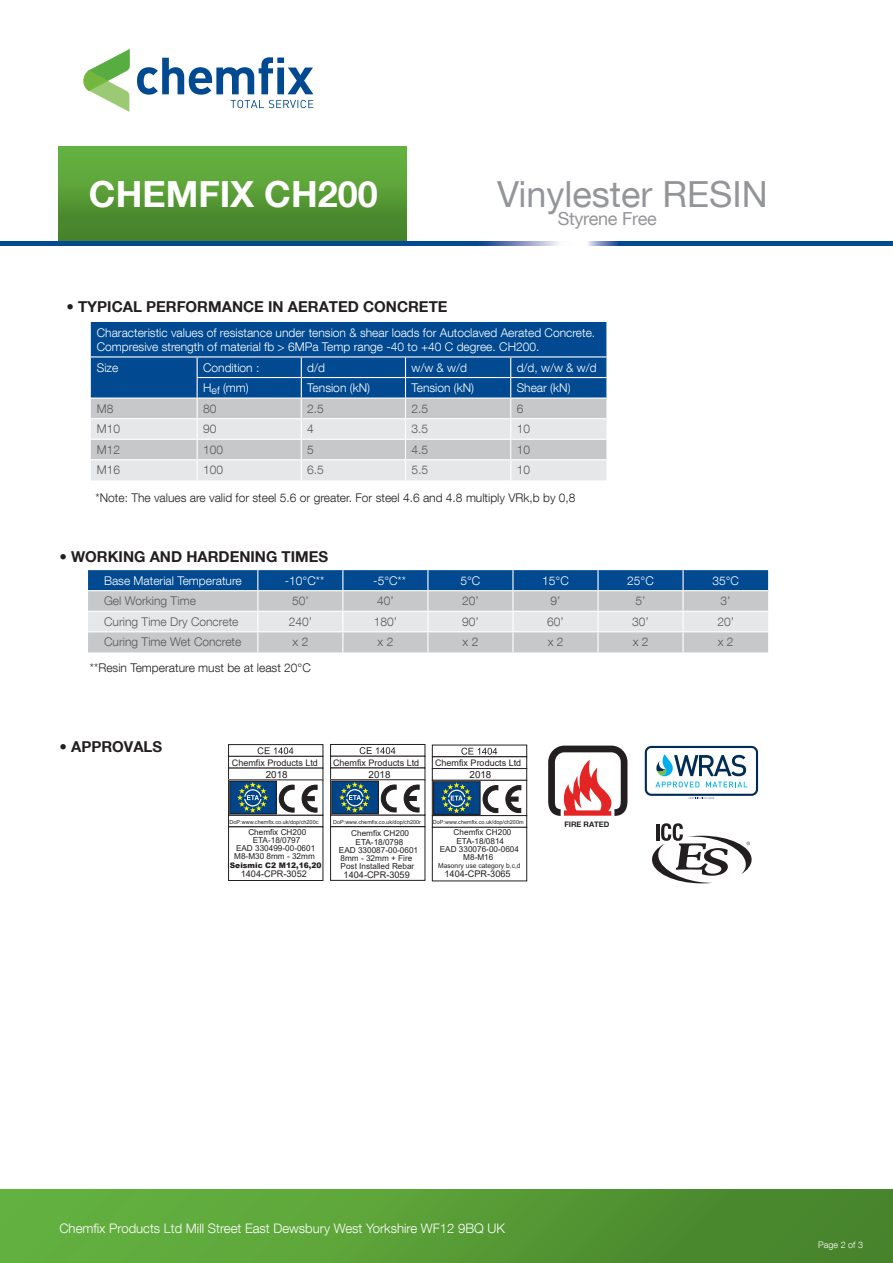
<style>
.page{position:relative;width:893px;height:1263px;background:#fff}
.page>*{position:absolute;margin:0;border:0;box-sizing:border-box;transform-origin:0 0}
.t1{font:36px "Helvetica Neue LT Com";color:#939598}
.t2{font:700 36px "Helvetica Neue LT Com";color:#fff}
.t3{font:18px "Helvetica Neue LT Com";letter-spacing:-.02em;color:#939598}
.t4{font:700 15px "Helvetica Neue LT Com";color:#231f20}
.t5{font:300 13.05px "Helvetica Neue LT Com";color:#fff}
.t6{font:300 12px/14.4px "Helvetica Neue LT Com";color:#fff}
.t7{font:300 12px "Helvetica Neue LT Com";color:#57585a}
.t8{font:300 12px "Helvetica Neue LT Com";color:#231f20}
.t9{font:9.9px "Arial";color:#231f20}
.t10{font:9.15px "Arial";color:#231f20}
.t11{font:9px "Arial";color:#231f20}
.t12{font:300 9px "Helvetica Neue LT Com";color:#fff}
.t13{font:8.25px/8.2px "Arial";color:#231f20;text-align:center}
.t14{font:900 7.65px "Arial";color:#231f20}
.t15{font:700 7.5px "Helvetica Neue LT Com";color:#231f20}
.t16{font:6.75px "Arial";color:#231f20}
.t17{font:5.55px "Arial";color:#231f20}
</style>
<div class="page">
<div style="left:0;top:1190px;width:893px;height:73px;background:linear-gradient(to right,#67b642,#46812a)"></div>
<svg style="left:88px;top:570px;width:680px;height:82px;background:#a0b3c5"></svg>
<hr style="left:513px;top:631px;width:85px;height:1px;background:#fff">
<hr style="left:512px;top:632px;width:2px;height:20px;background:#fff">
<hr style="left:598px;top:631px;width:85px;height:1px;background:#fff">
<hr style="left:597px;top:632px;width:2px;height:20px;background:#fff">
<hr style="left:683px;top:631px;width:85px;height:1px;background:#fff">
<hr style="left:682px;top:632px;width:2px;height:20px;background:#fff">
<div style="left:58px;top:146px;width:348px;height:95px;background:linear-gradient(to bottom,#68b843,#457f29)"></div>
<svg style="left:429px;top:241px;width:190px;height:5px"></svg>
<div style="left:619px;top:241px;width:274px;height:5px;background:#014990"></div>
<div style="left:0;top:241px;width:429px;height:5px;background:#014990"></div>
<svg style="left:83px;top:50px;width:46px;height:62px"></svg>
<svg style="left:137px;top:57px;width:176px;height:51px"></svg>
<svg style="left:548px;top:746px;width:79px;height:70px"></svg>
<svg style="left:644px;top:745px;width:115px;height:54px"></svg>
<div style="left:228px;top:744px;width:95px;height:13px;border:1px solid #231f20"></div>
<div style="left:228px;top:756px;width:95px;height:12px;border:1px solid #231f20"></div>
<div style="left:228px;top:815px;width:95px;height:12px;border:1px solid #231f20"></div>
<div style="left:228px;top:826px;width:95px;height:55px;border:1px solid #231f20"></div>
<svg style="left:302px;top:785px;width:15px;height:27px"></svg>
<svg style="left:279px;top:785px;width:15px;height:27px"></svg>
<div style="left:230px;top:781px;width:46px;height:33px;background:#014487"></div>
<div style="left:229px;top:781px;width:48px;height:33px;border:1px solid #231f20"></div>
<svg style="left:237px;top:782px;width:31px;height:31px"></svg>
<svg style="left:258px;top:747px;width:35px;height:7px"></svg>
<div style="left:330px;top:744px;width:95px;height:12px;border:1px solid #231f20"></div>
<div style="left:330px;top:756px;width:95px;height:12px;border:1px solid #231f20"></div>
<div style="left:330px;top:815px;width:95px;height:12px;border:1px solid #231f20"></div>
<div style="left:330px;top:779px;width:95px;height:36px;border:1px solid #231f20"></div>
<div style="left:330px;top:826px;width:95px;height:55px;border:1px solid #231f20"></div>
<svg style="left:404px;top:785px;width:15px;height:27px"></svg>
<svg style="left:381px;top:785px;width:15px;height:27px"></svg>
<div style="left:332px;top:781px;width:46px;height:33px;background:#014487"></div>
<div style="left:331px;top:780px;width:48px;height:34px;border:1px solid #231f20"></div>
<svg style="left:339px;top:782px;width:31px;height:31px"></svg>
<svg style="left:360px;top:747px;width:35px;height:7px"></svg>
<div style="left:432px;top:756px;width:95px;height:13px;border:1px solid #231f20"></div>
<div style="left:432px;top:768px;width:95px;height:13px;border:1px solid #231f20"></div>
<div style="left:432px;top:780px;width:95px;height:36px;border:1px solid #231f20"></div>
<div style="left:432px;top:827px;width:95px;height:54px;border:1px solid #231f20"></div>
<svg style="left:506px;top:779px;width:20px;height:34px"></svg>
<svg style="left:483px;top:785px;width:15px;height:28px"></svg>
<div style="left:433px;top:782px;width:47px;height:32px;background:#014487"></div>
<div style="left:433px;top:781px;width:48px;height:34px;border:1px solid #231f20"></div>
<svg style="left:441px;top:782px;width:31px;height:31px"></svg>
<svg style="left:461px;top:748px;width:36px;height:7px"></svg>
<svg style="left:652px;top:823px;width:100px;height:60px"></svg>
<svg style="left:91px;top:322px;width:515px;height:158px;background:#7697b9"></svg>
<h1 class="t2" style="left:89px;top:171px;width:290px">CHEMFIX CH200</h1>
<h1 class="t1" style="left:497px;top:171px;width:272px">Vinylester RESIN</h1>
<h2 class="t3" style="left:558px;top:207px;width:100px">Styrene Free</h2>
<p class="t4" style="left:66px;top:297px;width:383px">• TYPICAL PERFORMANCE IN AERATED CONCRETE</p>
<p class="t6" style="left:97px;top:325px;width:500px">Characteristic values of resistance under tension &amp; shear loads for Autoclaved Aerated Concrete.<br>Compresive strength of material fb &gt; 6MPa Temp range -40 to +40 C degree. CH200.</p>
<p class="t6" style="left:97px;top:360px;width:23px">Size</p>
<p class="t6" style="left:203px;top:360px;width:58px">Condition :</p>
<p class="t6" style="left:307px;top:360px;width:19px">d/d</p>
<p class="t6" style="left:411px;top:360px;width:57px">w/w &amp; w/d</p>
<p class="t6" style="left:517px;top:360px;width:82px">d/d, w/w &amp; w/d</p>
<p class="t6" style="left:203px;top:380px;width:47px">H<sub>ef</sub> (mm)</p>
<p class="t6" style="left:307px;top:380px;width:64px">Tension (kN)</p>
<p class="t6" style="left:411px;top:380px;width:64px">Tension (kN)</p>
<p class="t6" style="left:517px;top:380px;width:55px">Shear (kN)</p>
<p class="t7" style="left:97px;top:401px;width:18px">M8</p>
<p class="t7" style="left:203px;top:401px;width:15px">80</p>
<p class="t7" style="left:307px;top:401px;width:18px">2.5</p>
<p class="t7" style="left:411px;top:401px;width:18px">2.5</p>
<p class="t7" style="left:517px;top:401px;width:8px">6</p>
<p class="t7" style="left:97px;top:422px;width:25px">M10</p>
<p class="t7" style="left:203px;top:422px;width:15px">90</p>
<p class="t7" style="left:307px;top:422px;width:8px">4</p>
<p class="t7" style="left:411px;top:422px;width:18px">3.5</p>
<p class="t7" style="left:517px;top:422px;width:15px">10</p>
<p class="t7" style="left:97px;top:442px;width:25px">M12</p>
<p class="t7" style="left:203px;top:442px;width:22px">100</p>
<p class="t7" style="left:307px;top:442px;width:8px">5</p>
<p class="t7" style="left:411px;top:442px;width:18px">4.5</p>
<p class="t7" style="left:517px;top:442px;width:15px">10</p>
<p class="t7" style="left:97px;top:463px;width:25px">M16</p>
<p class="t7" style="left:203px;top:463px;width:22px">100</p>
<p class="t7" style="left:307px;top:463px;width:18px">6.5</p>
<p class="t7" style="left:411px;top:463px;width:18px">5.5</p>
<p class="t7" style="left:517px;top:463px;width:15px">10</p>
<p class="t8" style="left:96px;top:491px;width:481px">*Note: The values are valid for steel 5.6 or greater. For steel 4.6 and 4.8 multiply VRk,b by 0,8</p>
<p class="t4" style="left:59px;top:547px;width:270px">• WORKING AND HARDENING TIMES</p>
<p class="t6" style="left:104px;top:573px;width:139px">Base Material Temperature</p>
<p class="t6" style="left:285px;top:573px;width:41px">-10°C**</p>
<p class="t6" style="left:373px;top:573px;width:34px">-5°C**</p>
<p class="t6" style="left:460px;top:573px;width:21px">5°C</p>
<p class="t6" style="left:542px;top:573px;width:28px">15°C</p>
<p class="t6" style="left:627px;top:573px;width:28px">25°C</p>
<p class="t6" style="left:712px;top:573px;width:28px">35°C</p>
<p class="t7" style="left:104px;top:594px;width:93px">Gel Working Time</p>
<p class="t7" style="left:292px;top:594px;width:18px">50’</p>
<p class="t7" style="left:377px;top:594px;width:18px">40’</p>
<p class="t7" style="left:462px;top:594px;width:18px">20’</p>
<p class="t7" style="left:551px;top:594px;width:12px">9’</p>
<p class="t7" style="left:636px;top:594px;width:12px">5’</p>
<p class="t7" style="left:721px;top:594px;width:12px">3’</p>
<p class="t7" style="left:104px;top:614px;width:136px">Curing Time Dry Concrete</p>
<p class="t7" style="left:289px;top:614px;width:25px">240’</p>
<p class="t7" style="left:374px;top:614px;width:25px">180’</p>
<p class="t7" style="left:462px;top:614px;width:18px">90’</p>
<p class="t7" style="left:547px;top:614px;width:18px">60’</p>
<p class="t7" style="left:632px;top:614px;width:18px">30’</p>
<p class="t7" style="left:717px;top:614px;width:18px">20’</p>
<p class="t7" style="left:104px;top:635px;width:139px">Curing Time Wet Concrete</p>
<p class="t7" style="left:293px;top:635px;width:17px">x 2</p>
<p class="t7" style="left:378px;top:635px;width:17px">x 2</p>
<p class="t7" style="left:463px;top:635px;width:17px">x 2</p>
<p class="t7" style="left:548px;top:635px;width:17px">x 2</p>
<p class="t7" style="left:633px;top:635px;width:17px">x 2</p>
<p class="t7" style="left:718px;top:635px;width:17px">x 2</p>
<p class="t8" style="left:90px;top:661px;width:222px">**Resin Temperature must be at least 20°C</p>
<p class="t4" style="left:59px;top:737px;width:104px">• APPROVALS</p>
<p class="t11" style="left:232px;top:756px;width:88px">Chemfix Products Ltd</p>
<p class="t11" style="left:333px;top:756px;width:88px">Chemfix Products Ltd</p>
<p class="t11" style="left:435px;top:756px;width:88px">Chemfix Products Ltd</p>
<p class="t9" style="left:266px;top:767px;width:23px">2018</p>
<p class="t9" style="left:369px;top:768px;width:23px">2018</p>
<p class="t9" style="left:470px;top:768px;width:23px">2018</p>
<p class="t17" style="left:230px;top:818px;width:90px">DoP:www.chemfix.co.uk/dop/ch200c</p>
<p class="t17" style="left:333px;top:818px;width:89px">DoP:www.chemfix.co.uk/dop/ch200r</p>
<p class="t17" style="left:433px;top:818px;width:92px">DoP:www.chemfix.co.uk/dop/ch200m</p>
<p class="t13" style="left:248px;top:828px;width:59px">Chemfix CH200</p>
<p class="t13" style="left:253px;top:836px;width:49px">ETA-18/0797</p>
<p class="t13" style="left:236px;top:844px;width:81px">EAD 330499-00-0601</p>
<p class="t13" style="left:234px;top:852px;width:82px">M8-M30 8mm - 32mm</p>
<p class="t14" style="left:230px;top:859px;width:93px">Seismic C2 M12,16,20</p>
<p class="t10" style="left:241px;top:867px;width:68px">1404-CPR-3052</p>
<p class="t13" style="left:339px;top:829px;width:81px">Chemfix CH200<br>ETA-18/0798<br>EAD 330087-00-0601<br>8mm - 32mm + Fire<br>Post Installed Rebar</p>
<p class="t10" style="left:344px;top:869px;width:68px">1404-CPR-3059</p>
<p class="t13" style="left:454px;top:828px;width:59px">Chemfix CH200</p>
<p class="t13" style="left:456px;top:836px;width:49px">ETA-18/0814</p>
<p class="t13" style="left:440px;top:844px;width:81px">EAD 330076-00-0604</p>
<p class="t13" style="left:463px;top:853px;width:32px">M8-M16</p>
<p class="t16" style="left:438px;top:861px;width:84px">Masonry use category b,c,d</p>
<p class="t10" style="left:444px;top:868px;width:68px">1404-CPR-3065</p>
<p class="t15" style="left:564px;top:819px;width:46px">FIRE RATED</p>
<p class="t5" style="left:59px;top:1220px;width:447px">Chemfix Products Ltd Mill Street East Dewsbury West Yorkshire WF12 9BQ UK</p>
<p class="t12" style="left:818px;top:1239px;width:46px">Page 2 of 3</p>
</div>
